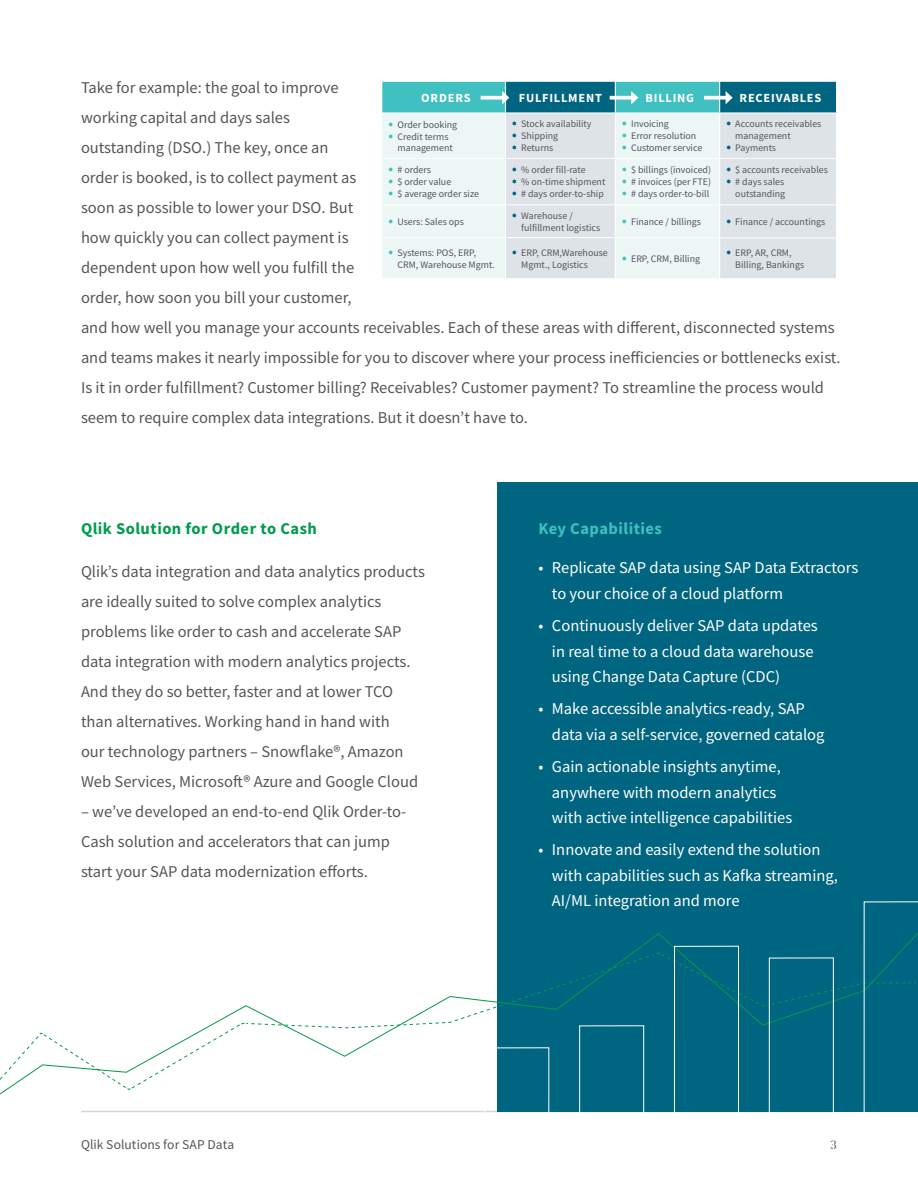
<style>
.page{position:relative;width:918px;height:1188px;background:#fff}
.page>*{position:absolute;margin:0;border:0;box-sizing:border-box;transform-origin:0 0}
.t1{font:16.5px/30px "Source Sans Pro";color:#54565b}
.t2{font:16.5px/25.5px "Source Sans Pro";color:#fff}
.t3{font:700 16.5px "Source Sans Pro";letter-spacing:.03em;color:#009c4d}
.t4{font:700 16.5px "Source Sans Pro";letter-spacing:.025em;color:#40c0c0}
.t5{font:13.5px "Source Sans Pro";letter-spacing:.005em;color:#54565b}
.t6{font:600 13.5px "Source Sans Pro";color:#89878b}
.t7{font:700 12.45px "Source Sans Pro";letter-spacing:.065em;color:#fff}
.t8{font:9.9px/11.9px "Source Sans Pro";color:#54565b}
.s1{font-weight:700;font-size:13.5px;color:#40c0c0}
.s2{font-weight:700;font-size:13.5px;color:#006581}
</style>
<div class="page">
<hr style="left:81px;top:1111px;width:756px;height:1px;background:#d6d4d5">
<div style="left:497px;top:482px;width:421px;height:630px;background:#006580"></div>
<div style="left:506px;top:81px;width:109px;height:32px;background:#006581"></div>
<hr style="left:505px;top:81px;width:111px;height:1px;background:#fff">
<div style="left:382px;top:81px;width:123px;height:32px;background:#40c0c0"></div>
<hr style="left:382px;top:81px;width:124px;height:1px;background:#fff">
<hr style="left:382px;top:82px;width:1px;height:31px;background:#fff">
<div style="left:720px;top:81px;width:117px;height:32px;background:#006581"></div>
<hr style="left:719px;top:81px;width:118px;height:1px;background:#fff">
<hr style="left:836px;top:82px;width:1px;height:31px;background:#fff">
<div style="left:615px;top:81px;width:105px;height:32px;background:#40c0c0"></div>
<svg style="left:382px;top:113px;width:454px;height:165px"></svg>
<hr style="left:615px;top:113px;width:1px;height:45px;background:#fff">
<hr style="left:719px;top:113px;width:1px;height:45px;background:#fff">
<hr style="left:615px;top:158px;width:105px;height:1px;background:#fff">
<hr style="left:615px;top:159px;width:1px;height:46px;background:#fff">
<hr style="left:719px;top:159px;width:1px;height:46px;background:#fff">
<hr style="left:615px;top:205px;width:105px;height:1px;background:#fff">
<hr style="left:615px;top:205px;width:1px;height:32px;background:#fff">
<hr style="left:719px;top:205px;width:1px;height:32px;background:#fff">
<hr style="left:615px;top:237px;width:105px;height:1px;background:#fff">
<hr style="left:615px;top:238px;width:1px;height:40px;background:#fff">
<hr style="left:719px;top:238px;width:1px;height:40px;background:#fff">
<hr style="left:615px;top:81px;width:105px;height:1px;background:#fff">
<hr style="left:615px;top:82px;width:1px;height:31px;background:#fff">
<hr style="left:719px;top:82px;width:1px;height:31px;background:#fff">
<hr style="left:615px;top:113px;width:105px;height:1px;background:#fff">
<svg style="left:481px;top:96px;width:21px;height:4px"></svg>
<svg style="left:502px;top:91px;width:7px;height:13px"></svg>
<svg style="left:610px;top:96px;width:21px;height:4px"></svg>
<svg style="left:631px;top:91px;width:7px;height:13px"></svg>
<svg style="left:704px;top:96px;width:22px;height:4px"></svg>
<svg style="left:726px;top:91px;width:7px;height:13px"></svg>
<svg style="left:0;top:996px;width:484px;height:94px"></svg>
<svg style="left:484px;top:901px;width:434px;height:212px"></svg>
<p class="t1" style="left:81px;top:73px;width:761px">Take for example: the goal to improve<br>working capital and days sales<br>outstanding (DSO.) The key, once an<br>order is booked, is to collect payment as<br>soon as possible to lower your DSO. But<br>how quickly you can collect payment is<br>dependent upon how well you fulfill the<br>order, how soon you bill your customer,<br>and how well you manage your accounts receivables. Each of these areas with different, disconnected systems and teams makes it nearly impossible for you to discover where your process inefficiencies or bottlenecks exist.<br>Is it in order fulfillment? Customer billing? Receivables? Customer payment? To streamline the process would seem to require complex data integrations. But it doesn’t have to.</p>
<p class="t7" style="left:421px;top:89px;width:51px">ORDERS</p>
<p class="t8" style="left:389px;top:119px;width:70px"><span class="s1">•</span> Order booking</p>
<p class="t8" style="left:397px;top:131px;width:57px;line-height:11.1px;text-indent:-9px"><span class="s1">•</span> Credit terms management</p>
<p class="t8" style="left:389px;top:164px;width:44px"><span class="s1">•</span> # orders</p>
<p class="t8" style="left:389px;top:176px;width:64px"><span class="s1">•</span> $ order value</p>
<p class="t8" style="left:389px;top:188px;width:92px"><span class="s1">•</span> $ average order size</p>
<p class="t8" style="left:389px;top:216px;width:77px"><span class="s1">•</span> Users: Sales ops</p>
<p class="t8" style="left:397px;top:247px;width:99px;text-indent:-9px"><span class="s1">•</span> Systems: POS, ERP,<br>CRM, Warehouse Mgmt.</p>
<p class="t7" style="left:646px;top:89px;width:50px">BILLING</p>
<p class="t8" style="left:622px;top:118px;width:48px"><span class="s1">•</span> Invoicing</p>
<p class="t8" style="left:622px;top:130px;width:76px"><span class="s1">•</span> Error resolution</p>
<p class="t8" style="left:622px;top:142px;width:82px"><span class="s1">•</span> Customer service</p>
<p class="t8" style="left:622px;top:164px;width:90px"><span class="s1">•</span> $ billings (invoiced)</p>
<p class="t8" style="left:622px;top:176px;width:90px"><span class="s1">•</span> # invoices (per FTE)</p>
<p class="t8" style="left:622px;top:188px;width:89px"><span class="s1">•</span> # days order-to-bill</p>
<p class="t8" style="left:622px;top:216px;width:80px"><span class="s1">•</span> Finance / billings</p>
<p class="t8" style="left:622px;top:253px;width:79px"><span class="s1">•</span> ERP, CRM, Billing</p>
<p class="t7" style="left:740px;top:89px;width:83px">RECEIVABLES</p>
<p class="t8" style="left:735px;top:118px;width:88px;text-indent:-9px"><span class="s2">•</span> Accounts receivables management</p>
<p class="t8" style="left:726px;top:142px;width:51px"><span class="s2">•</span> Payments</p>
<p class="t8" style="left:726px;top:164px;width:103px"><span class="s2">•</span> $ accounts receivables</p>
<p class="t8" style="left:726px;top:176px;width:60px;text-align:right"><span class="s2">•</span> # days sales outstanding</p>
<p class="t8" style="left:726px;top:216px;width:101px"><span class="s2">•</span> Finance / accountings</p>
<p class="t8" style="left:735px;top:247px;width:70px;text-indent:-9px"><span class="s2">•</span> ERP, AR, CRM,<br>Billing, Bankings</p>
<p class="t7" style="left:519px;top:89px;width:85px">FULFILLMENT</p>
<p class="t8" style="left:512px;top:118px;width:81px"><span class="s2">•</span> Stock availability</p>
<p class="t8" style="left:512px;top:130px;width:47px"><span class="s2">•</span> Shipping</p>
<p class="t8" style="left:512px;top:142px;width:43px"><span class="s2">•</span> Returns</p>
<p class="t8" style="left:512px;top:164px;width:75px"><span class="s2">•</span> % order fill-rate</p>
<p class="t8" style="left:512px;top:176px;width:95px"><span class="s2">•</span> % on-time shipment</p>
<p class="t8" style="left:512px;top:188px;width:93px"><span class="s2">•</span> # days order-to-ship</p>
<p class="t8" style="left:521px;top:210px;width:80px;text-indent:-9px"><span class="s2">•</span> Warehouse / fulfillment logistics</p>
<p class="t8" style="left:521px;top:247px;width:88px;text-indent:-9px"><span class="s2">•</span> ERP, CRM,Warehouse<br>Mgmt., Logistics</p>
<p class="t3" style="left:81px;top:517px;width:237px">Qlik Solution for Order to Cash</p>
<p class="t1" style="left:81px;top:557px;width:345px">Qlik’s data integration and data analytics products are ideally suited to solve complex analytics problems like order to cash and accelerate SAP data integration with modern analytics projects.<br>And they do so better, faster and at lower TCO than alternatives. Working hand in hand with<br>our technology partners – Snowflake®, Amazon Web Services, Microsoft® Azure and Google Cloud</p>
<p class="t1" style="left:81px;top:797px;width:327px">– we’ve developed an end-to-end Qlik Order-to-<br>Cash solution and accelerators that can jump start your SAP data modernization efforts.</p>
<p class="t4" style="left:538px;top:518px;width:125px">Key Capabilities</p>
<p class="t2" style="left:552px;top:555px;width:308px;text-indent:-13px">• Replicate SAP data using SAP Data Extractors to your choice of a cloud platform</p>
<p class="t2" style="left:552px;top:613px;width:267px;text-indent:-13px">• Continuously deliver SAP data updates in real time to a cloud data warehouse using Change Data Capture (CDC)</p>
<p class="t2" style="left:552px;top:696px;width:274px;text-indent:-13px">• Make accessible analytics-ready, SAP data via a self-service, governed catalog</p>
<p class="t2" style="left:552px;top:754px;width:242px;text-indent:-13px">• Gain actionable insights anytime, anywhere with modern analytics with active intelligence capabilities</p>
<p class="t2" style="left:552px;top:837px;width:287px;text-indent:-13px">• Innovate and easily extend the solution with capabilities such as Kafka streaming,<br>AI/ML integration and more</p>
<p class="t5" style="left:81px;top:1136px;width:155px">Qlik Solutions for SAP Data</p>
<p class="t6" style="left:830px;top:1136px;width:8px">3</p>
</div>
